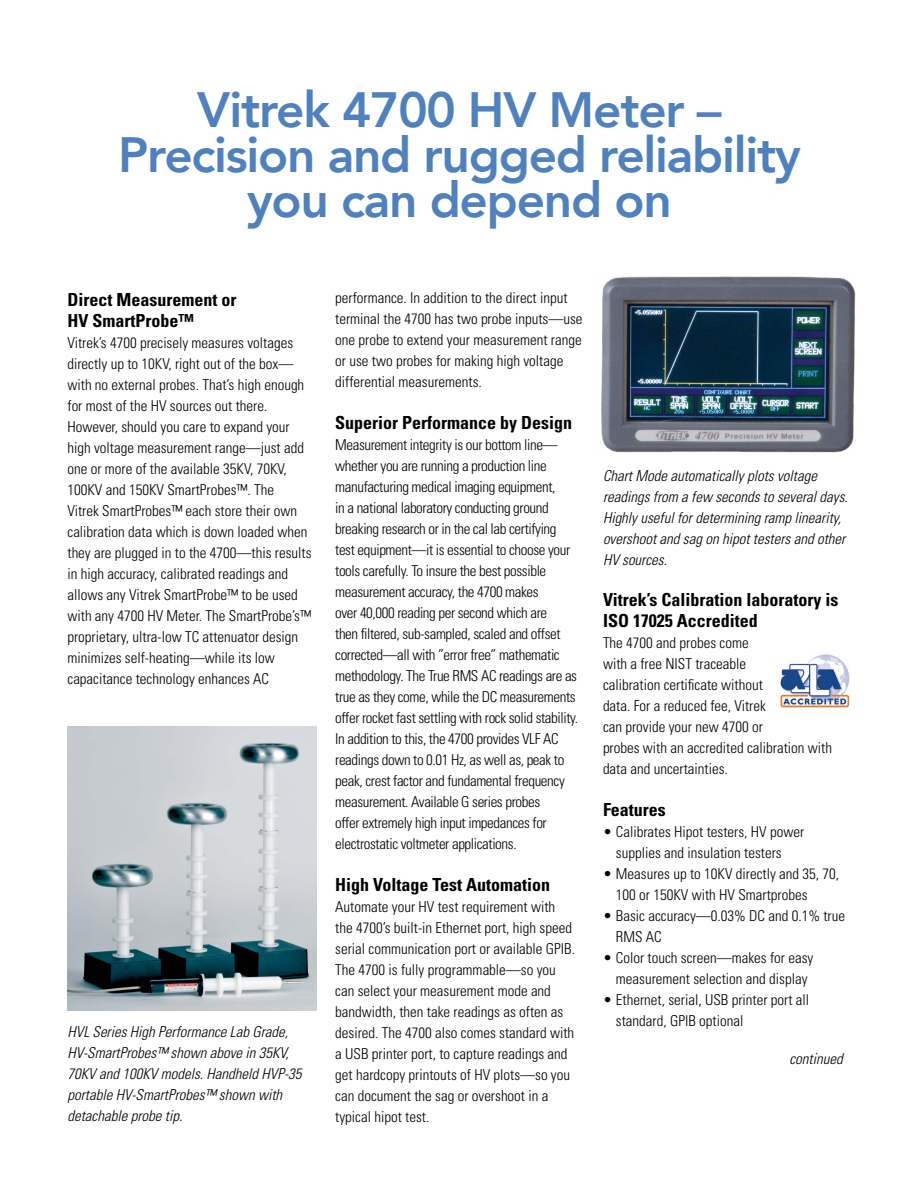
<style>
.page{position:relative;width:918px;height:1188px;background:#fff}
.page>*{position:absolute;margin:0;border:0;box-sizing:border-box;transform-origin:0 0}
.t1{font:800 49.5px/45px "Avenir";letter-spacing:-.025em;color:#4e81be;text-align:center}
.t2{font:700 condensed 18px/21px "Univers";color:#000}
.t3{font:300 condensed 15px/21px "Univers";color:#000}
.t4{font:300 condensed 15px/21px "Univers";letter-spacing:-.025em;color:#000}
.t5{font:italic 300 condensed 15px/21px "Univers";color:#000}
</style>
<div class="page">
<img style="left:68px;top:726px;width:248px;height:284px">
<img style="left:780px;top:654px;width:70px;height:53px">
<img style="left:601px;top:276px;width:255px;height:177px">
<h1 class="t1" style="left:118px;top:88px;width:684px">Vitrek 4700 HV Meter –<br>Precision and rugged reliability you can depend on</h1>
<p class="t2" style="left:68px;top:288px;width:170px">Direct Measurement or<br>HV SmartProbe™</p>
<p class="t3" style="left:68px;top:332px;width:246px">Vitrek’s 4700 precisely measures voltages directly up to 10KV, right out of the box— with no external probes. That’s high enough for most of the HV sources out there.<br>However, should you care to expand your high voltage measurement range—just add one or more of the available 35KV, 70KV, 100KV and 150KV SmartProbes™. The<br>Vitrek SmartProbes™ each store their own calibration data which is down loaded when they are plugged in to the 4700—this results in high accuracy, calibrated readings and allows any Vitrek SmartProbe™ to be used with any 4700 HV Meter. The SmartProbe’s™ proprietary, ultra-low TC attenuator design minimizes self-heating—while its low capacitance technology enhances AC</p>
<p class="t5" style="left:68px;top:1021px;width:236px">HVL Series High Performance Lab Grade, HV-SmartProbes™ shown above in 35KV, 70KV and 100KV models. Handheld HVP-35 portable HV-SmartProbes™ shown with detachable probe tip.</p>
<p class="t3" style="left:335px;top:287px;width:249px">performance. In addition to the direct input terminal the 4700 has two probe inputs—use one probe to extend your measurement range or use two probes for making high voltage differential measurements.</p>
<p class="t2" style="left:335px;top:412px;width:238px">Superior Performance by Design</p>
<p class="t4" style="left:335px;top:434px;width:245px">Measurement integrity is our bottom line— whether you are running a production line manufacturing medical imaging equipment,<br>in a national laboratory conducting ground breaking research or in the cal lab certifying test equipment—it is essential to choose your tools carefully. To insure the best possible measurement accuracy, the 4700 makes<br>over 40,000 reading per second which are<br>then filtered, sub-sampled, scaled and offset corrected—all with ”error free” mathematic methodology. The True RMS AC readings are as true as they come, while the DC measurements offer rocket fast settling with rock solid stability.<br>In addition to this, the 4700 provides VLF AC readings down to 0.01 Hz, as well as, peak to peak, crest factor and fundamental frequency measurement. Available G series probes<br>offer extremely high input impedances for electrostatic voltmeter applications.</p>
<p class="t2" style="left:335px;top:874px;width:217px">High Voltage Test Automation</p>
<p class="t3" style="left:335px;top:896px;width:241px">Automate your HV test requirement with the 4700’s built-in Ethernet port, high speed serial communication port or available GPIB.<br>The 4700 is fully programmable—so you can select your measurement mode and bandwidth, then take readings as often as desired. The 4700 also comes standard with a USB printer port, to capture readings and get hardcopy printouts of HV plots—so you can document the sag or overshoot in a typical hipot test.</p>
<p class="t5" style="left:603px;top:465px;width:246px">Chart Mode automatically plots voltage readings from a few seconds to several days.<br>Highly useful for determining ramp linearity, overshoot and sag on hipot testers and other HV sources.</p>
<p class="t2" style="left:603px;top:589px;width:237px">Vitrek’s Calibration laboratory is<br>ISO 17025 Accredited</p>
<p class="t3" style="left:603px;top:632px;width:231px">The 4700 and probes come<br>with a free NIST traceable<br>calibration certificate without<br>data. For a reduced fee, Vitrek<br>can provide your new 4700 or<br>probes with an accredited calibration with data and uncertainties.</p>
<p class="t2" style="left:603px;top:799px;width:64px">Features</p>
<p class="t3" style="left:616px;top:821px;width:190px;text-indent:-13px">• Calibrates Hipot testers, HV power supplies and insulation testers</p>
<p class="t3" style="left:616px;top:863px;width:225px;text-indent:-13px">• Measures up to 10KV directly and 35, 70,<br>100 or 150KV with HV Smartprobes</p>
<p class="t3" style="left:616px;top:905px;width:231px;text-indent:-13px">• Basic accuracy—0.03% DC and 0.1% true<br>RMS AC</p>
<p class="t3" style="left:603px;top:947px;width:212px;text-align:center">• Color touch screen—makes for easy measurement selection and display</p>
<p class="t3" style="left:616px;top:989px;width:195px;text-indent:-13px">• Ethernet, serial, USB printer port all standard, GPIB optional</p>
<p class="t5" style="left:789px;top:1048px;width:55px">continued</p>
</div>
